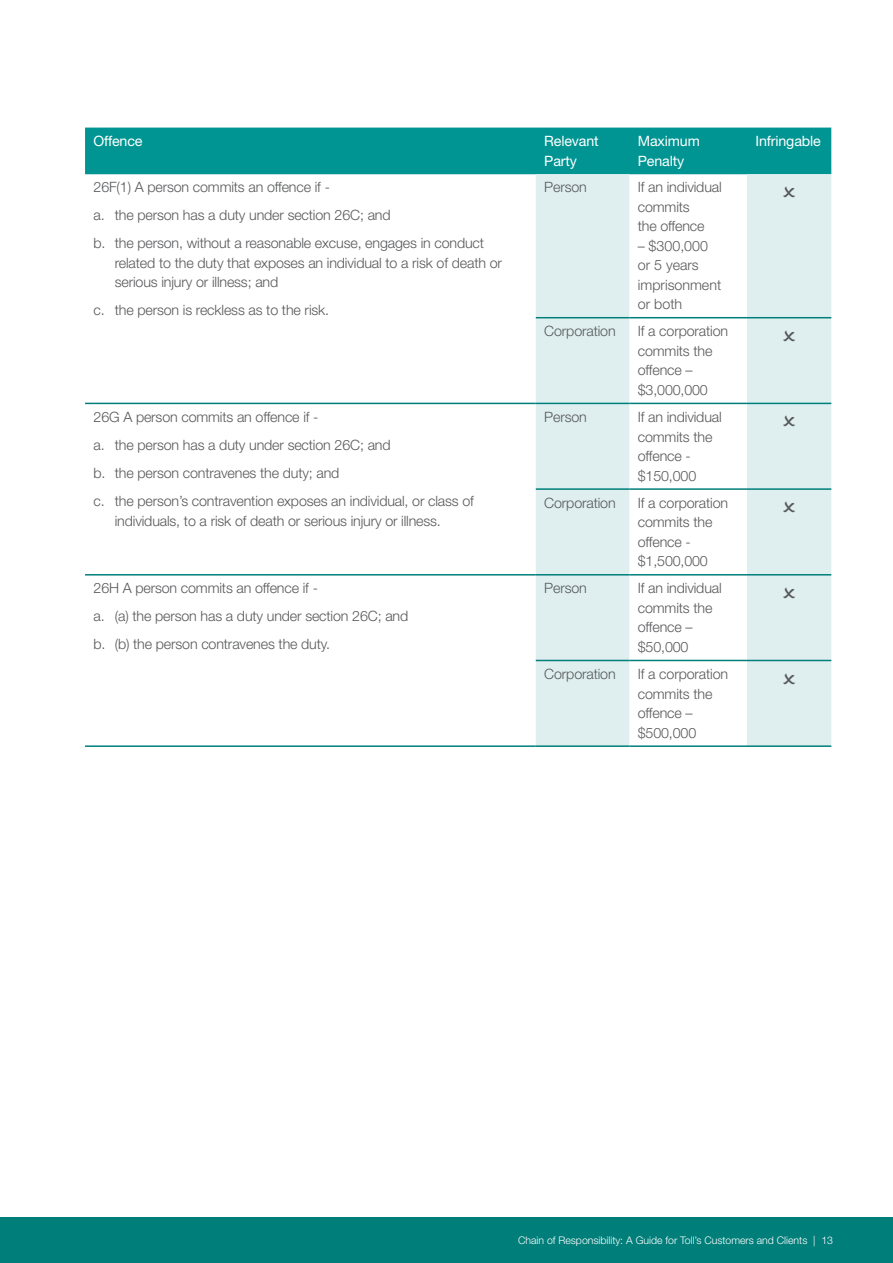
<style>
.page{position:relative;width:893px;height:1263px;background:#fff}
.page>*{position:absolute;margin:0;border:0;box-sizing:border-box;transform-origin:0 0}
.t1{font:300 14.25px/19.5px "Helvetica Neue LT Std";letter-spacing:-.01em;color:#57585a}
.t2{font:14.25px/19.5px "Helvetica Neue LT Std";letter-spacing:-.01em;color:#fff}
.t3{font:300 10.5px "Helvetica Neue LT Std";color:#fff}
</style>
<div class="page">
<div style="left:0;top:1217px;width:893px;height:46px;background:#007e7a"></div>
<div style="left:85px;top:128px;width:746px;height:46px;background:#009592"></div>
<svg style="left:536px;top:174px;width:295px;height:571px;fill:#dfeff0"></svg>
<hr style="left:536px;top:317px;width:93px;height:1px;background:#007e7a">
<hr style="left:629px;top:317px;width:118px;height:1px;background:#007e7a">
<hr style="left:747px;top:317px;width:84px;height:1px;background:#007e7a">
<hr style="left:85px;top:403px;width:451px;height:1px;background:#007e7a">
<hr style="left:536px;top:403px;width:93px;height:1px;background:#007e7a">
<hr style="left:629px;top:403px;width:118px;height:1px;background:#007e7a">
<hr style="left:747px;top:403px;width:84px;height:1px;background:#007e7a">
<hr style="left:536px;top:488px;width:93px;height:2px;background:#007e7a">
<hr style="left:629px;top:488px;width:118px;height:2px;background:#007e7a">
<hr style="left:747px;top:488px;width:84px;height:2px;background:#007e7a">
<hr style="left:85px;top:574px;width:451px;height:1px;background:#007e7a">
<hr style="left:536px;top:574px;width:93px;height:1px;background:#007e7a">
<hr style="left:629px;top:574px;width:118px;height:1px;background:#007e7a">
<hr style="left:747px;top:574px;width:84px;height:1px;background:#007e7a">
<hr style="left:536px;top:660px;width:93px;height:1px;background:#007e7a">
<hr style="left:629px;top:660px;width:118px;height:1px;background:#007e7a">
<hr style="left:747px;top:660px;width:84px;height:1px;background:#007e7a">
<hr style="left:85px;top:745px;width:451px;height:2px;background:#007e7a">
<hr style="left:536px;top:745px;width:93px;height:2px;background:#007e7a">
<hr style="left:629px;top:745px;width:118px;height:2px;background:#007e7a">
<hr style="left:747px;top:745px;width:84px;height:2px;background:#007e7a">
<svg style="left:783px;top:186px;width:12px;height:11px"></svg>
<svg style="left:783px;top:330px;width:12px;height:11px"></svg>
<svg style="left:783px;top:415px;width:12px;height:12px"></svg>
<svg style="left:783px;top:501px;width:12px;height:11px"></svg>
<svg style="left:783px;top:587px;width:12px;height:11px"></svg>
<svg style="left:783px;top:673px;width:12px;height:11px"></svg>
<p class="t2" style="left:94px;top:131px;width:51px">Offence</p>
<p class="t2" style="left:544px;top:131px;width:56px">Relevant<br>Party</p>
<p class="t2" style="left:638px;top:131px;width:63px">Maximum<br>Penalty</p>
<p class="t2" style="left:755px;top:131px;width:67px">Infringable</p>
<p class="t1" style="left:94px;top:173px;width:392px;line-height:28px">26F(1) A person commits an offence if -<br>a. the person has a duty under section 26C; and<br>b. the person, without a reasonable excuse, engages in conduct</p>
<p class="t1" style="left:115px;top:253px;width:389px">related to the duty that exposes an individual to a risk of death or serious injury or illness; and</p>
<p class="t1" style="left:94px;top:300px;width:237px">c. the person is reckless as to the risk.</p>
<p class="t1" style="left:544px;top:177px;width:44px">Person</p>
<p class="t1" style="left:638px;top:177px;width:85px">If an individual commits<br>the offence</p>
<p class="t1" style="left:638px;top:236px;width:85px">– $300,000 or 5 years imprisonment or both</p>
<p class="t1" style="left:544px;top:321px;width:73px">Corporation</p>
<p class="t1" style="left:638px;top:321px;width:92px">If a corporation commits the offence – $3,000,000</p>
<p class="t1" style="left:94px;top:403px;width:382px;line-height:28px">26G A person commits an offence if -<br>a. the person has a duty under section 26C; and<br>b. the person contravenes the duty; and<br>c. the person’s contravention exposes an individual, or class of</p>
<p class="t1" style="left:115px;top:510px;width:328px">individuals, to a risk of death or serious injury or illness.</p>
<p class="t1" style="left:544px;top:407px;width:44px">Person</p>
<p class="t1" style="left:638px;top:407px;width:85px">If an individual commits the offence - $150,000</p>
<p class="t1" style="left:544px;top:493px;width:73px">Corporation</p>
<p class="t1" style="left:638px;top:493px;width:92px">If a corporation commits the offence - $1,500,000</p>
<p class="t1" style="left:94px;top:574px;width:316px;line-height:28px">26H A person commits an offence if -<br>a. (a) the person has a duty under section 26C; and b. (b) the person contravenes the duty.</p>
<p class="t1" style="left:544px;top:578px;width:44px">Person</p>
<p class="t1" style="left:638px;top:578px;width:85px">If an individual commits the offence – $50,000</p>
<p class="t1" style="left:544px;top:664px;width:73px">Corporation</p>
<p class="t1" style="left:638px;top:664px;width:92px">If a corporation commits the offence – $500,000</p>
<p class="t3" style="left:518px;top:1233px;width:317px">Chain of Responsibility: A Guide for Toll’s Customers and Clients | 13</p>
</div>
